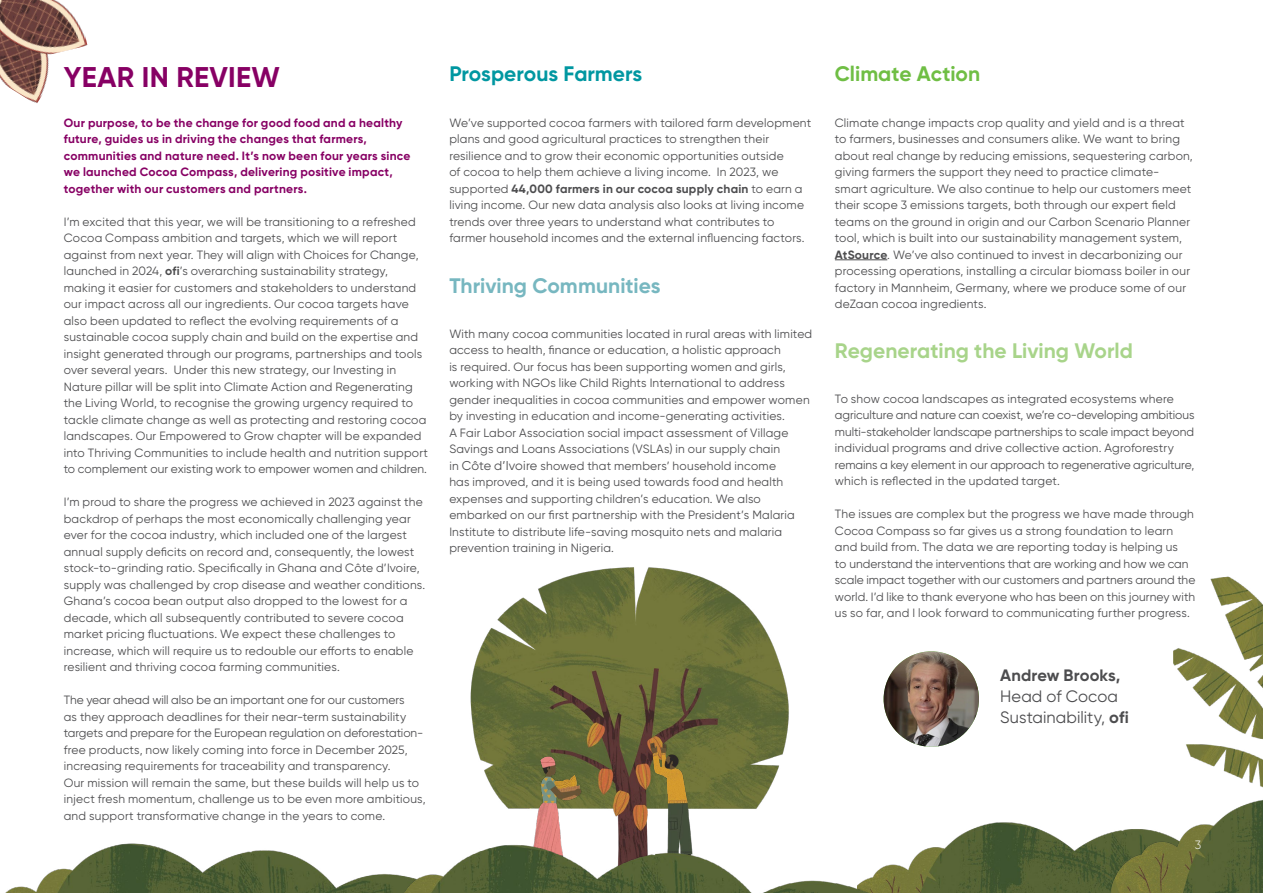
<style>
.page{position:relative;width:1263px;height:893px;background:#fff}
.page>*{position:absolute;margin:0;border:0;box-sizing:border-box;transform-origin:0 0}
.t1{font:700 28.5px "Gilroy";letter-spacing:.01em;color:#870064}
.t2{font:700 21px "Gilroy";color:#a8d48a}
.t3{font:700 21px "Gilroy";color:#77b7c0}
.t4{font:700 21px "Gilroy";color:#0097a1}
.t5{font:700 21px "Gilroy";color:#6fbe44}
.t6{font:16.5px/21px "Gilroy";letter-spacing:.005em;color:#4d4d4f}
.t7{font:700 16.5px "Gilroy";letter-spacing:.005em;color:#4d4d4f}
.t8{font:12px/16.5px "Gilroy";letter-spacing:.015em;color:#4d4d4f}
.t9{font:700 12px/16.5px "Gilroy";letter-spacing:.02em;color:#870064}
.t10{font:300 12px "Gilroy";color:#fff}
.s1{font-weight:700}
.s2{font-size:12.75px}
</style>
<div class="page">
<hr style="left:835px;top:259px;width:52px;height:1px;background:#4d4d4f">
<img style="left:883px;top:651px;width:96px;height:96px;border-radius:48px">
<img style="left:5px;top:843px;width:301px;height:50px">
<img style="left:1137px;top:829px;width:36px;height:64px">
<img style="left:1173px;top:576px;width:90px;height:317px">
<img style="left:0;top:67px;width:49px;height:36px">
<img style="left:0;top:0;width:87px;height:67px">
<img style="left:470px;top:567px;width:319px;height:255px">
<img style="left:648px;top:734px;width:48px;height:88px">
<img style="left:522px;top:748px;width:65px;height:74px">
<img style="left:306px;top:822px;width:831px;height:71px">
<h1 class="t1" style="left:64px;top:59px;width:218px">YEAR IN REVIEW</h1>
<h2 class="t4" style="left:449px;top:60px;width:195px">Prosperous Farmers</h2>
<h2 class="t5" style="left:835px;top:60px;width:147px">Climate Action</h2>
<p class="t9" style="left:64px;top:114px;width:348px">Our purpose, to be the change for good food and a healthy future, guides us in driving the changes that farmers, communities and nature need. It’s now been four years since we launched Cocoa Compass, delivering positive impact, together with our customers and partners.</p>
<p class="t8" style="left:64px;top:213px;width:366px">I’m excited that this year, we will be transitioning to a refreshed Cocoa Compass ambition and targets, which we will report against from next year. They will align with Choices for Change, launched in 2024, <span class="s1">ofi</span>’s overarching sustainability strategy, making it easier for customers and stakeholders to understand our impact across all our ingredients. Our cocoa targets have also been updated to reflect the evolving requirements of a sustainable cocoa supply chain and build on the expertise and insight generated through our programs, partnerships and tools over several years. Under this new strategy, our Investing in Nature pillar will be split into Climate Action and Regenerating the Living World, to recognise the growing urgency required to tackle climate change as well as protecting and restoring cocoa landscapes. Our Empowered to Grow chapter will be expanded into Thriving Communities to include health and nutrition support to complement our existing work to empower women and children.</p>
<p class="t8" style="left:64px;top:494px;width:363px">I’m proud to share the progress we achieved in 2023 against the backdrop of perhaps the most economically challenging year ever for the cocoa industry, which included one of the largest annual supply deficits on record and, consequently, the lowest stock-to-grinding ratio. Specifically in Ghana and Côte d’Ivoire, supply was challenged by crop disease and weather conditions.<br>Ghana’s cocoa bean output also dropped to the lowest for a decade, which all subsequently contributed to severe cocoa market pricing fluctuations. We expect these challenges to increase, which will require us to redouble our efforts to enable resilient and thriving cocoa farming communities.</p>
<p class="t8" style="left:64px;top:692px;width:363px">The year ahead will also be an important one for our customers<br>as they approach deadlines for their near-term sustainability targets and prepare for the European regulation on deforestation&shy;free products, now likely coming into force in December 2025, increasing requirements for traceability and transparency.<br>Our mission will remain the same, but these builds will help us to inject fresh momentum, challenge us to be even more ambitious, and support transformative change in the years to come.</p>
<p class="t8" style="left:449px;top:114px;width:363px">We’ve supported cocoa farmers with tailored farm development plans and good agricultural practices to strengthen their resilience and to grow their economic opportunities outside<br>of cocoa to help them achieve a living income. In 2023, we supported <span class="s1">44,000 farmers in our cocoa supply chain</span> to earn a living income. Our new data analysis also looks at living income trends over three years to understand what contributes to farmer household incomes and the external influencing factors.</p>
<p class="t8" style="left:835px;top:114px;width:359px">Climate change impacts crop quality and yield and is a threat to farmers, businesses and consumers alike. We want to bring about real change by reducing emissions, sequestering carbon, giving farmers the support they need to practice climate&shy;smart agriculture. We also continue to help our customers meet their scope 3 emissions targets, both through our expert field teams on the ground in origin and our Carbon Scenario Planner tool, which is built into our sustainability management system, <span class="s1">AtSource</span>. We’ve also continued to invest in decarbonizing our processing operations, installing a circular biomass boiler in our factory in Mannheim, Germany, where we produce some of our deZaan cocoa ingredients.</p>
<h2 class="t3" style="left:449px;top:272px;width:213px">Thriving Communities</h2>
<p class="t8" style="left:449px;top:325px;width:364px">With many cocoa communities located in rural areas with limited access to health, finance or education, a holistic approach<br>is required. Our focus has been supporting women and girls, working with NGOs like Child Rights International to address gender inequalities in cocoa communities and empower women by investing in education and income-generating activities.<br>A Fair Labor Association social impact assessment of Village Savings and Loans Associations (VSLAs) in our supply chain<br>in <span class="s2">Côte d’Ivoire</span> showed that members’ household income<br>has improved, and it is being used towards food and health expenses and supporting children’s education. We also embarked on our first partnership with the President’s Malaria Institute to distribute life-saving mosquito nets and malaria prevention training in Nigeria.</p>
<h2 class="t2" style="left:835px;top:337px;width:299px">Regenerating the Living World</h2>
<p class="t8" style="left:835px;top:390px;width:361px">To show cocoa landscapes as integrated ecosystems where agriculture and nature can coexist, we’re co-developing ambitious multi-stakeholder landscape partnerships to scale impact beyond individual programs and drive collective action. Agroforestry remains a key element in our approach to regenerative agriculture, which is reflected in the updated target.</p>
<p class="t8" style="left:835px;top:506px;width:362px">The issues are complex but the progress we have made through Cocoa Compass so far gives us a strong foundation to learn and build from. The data we are reporting today is helping us<br>to understand the interventions that are working and how we can scale impact together with our customers and partners around the world. I’d like to thank everyone who has been on this journey with us so far, and I look forward to communicating further progress.</p>
<h3 class="t7" style="left:1000px;top:665px;width:122px">Andrew Brooks,</h3>
<h3 class="t6" style="left:1000px;top:685px;width:130px">Head of Cocoa<br>Sustainability, <span class="s1">ofi</span></h3>
<p class="t10" style="left:1195px;top:838px;width:8px">3</p>
</div>
